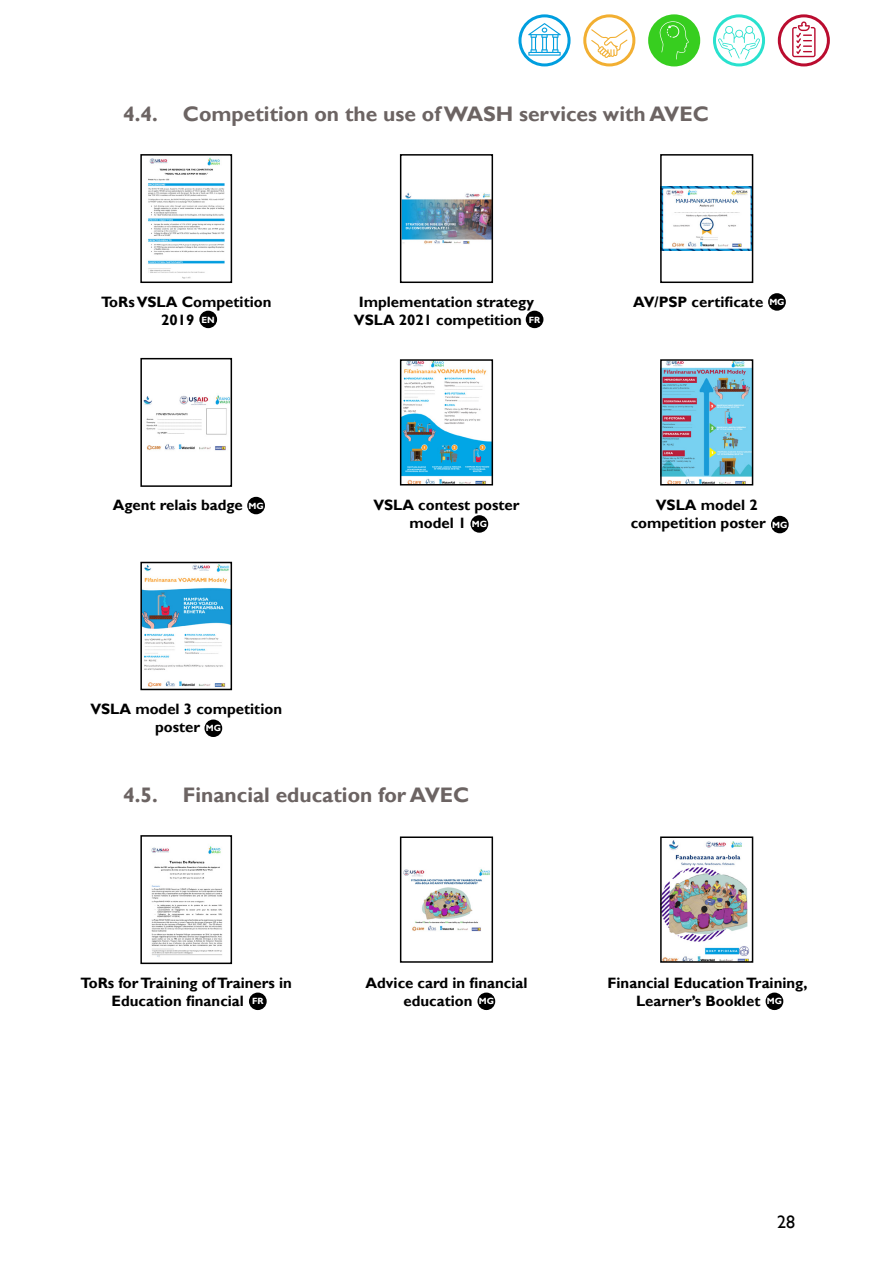
<style>
.page{position:relative;width:893px;height:1263px;background:#fff}
.page>*{position:absolute;margin:0;border:0;box-sizing:border-box;transform-origin:0 0}
.t1{font:700 21px "Gill Sans";color:#6c6463}
.t2{font:18px "Gill Sans";color:#000}
.t3{font:700 15px/18px "Gill Sans";color:#000}
.t4{font:700 9px "Gill Sans";color:#fff}
</style>
<div class="page">
<img style="left:148px;top:157px;width:77px;height:122px">
<div style="left:140px;top:154px;width:92px;height:129px;border:2px solid #000"></div>
<img style="left:403px;top:193px;width:87px;height:51px">
<div style="left:400px;top:154px;width:93px;height:129px;border:2px solid #000"></div>
<img style="left:663px;top:186px;width:87px;height:65px">
<div style="left:660px;top:154px;width:93px;height:129px;border:2px solid #000"></div>
<img style="left:143px;top:395px;width:86px;height:56px">
<div style="left:140px;top:358px;width:92px;height:129px;border:2px solid #000"></div>
<img style="left:403px;top:362px;width:87px;height:120px">
<div style="left:400px;top:359px;width:93px;height:126px;border:2px solid #000"></div>
<img style="left:663px;top:362px;width:87px;height:120px">
<div style="left:660px;top:359px;width:93px;height:126px;border:2px solid #000"></div>
<img style="left:143px;top:565px;width:86px;height:122px">
<div style="left:140px;top:562px;width:92px;height:128px;border:2px solid #000"></div>
<img style="left:151px;top:846px;width:72px;height:111px">
<div style="left:140px;top:835px;width:92px;height:129px;border:2px solid #000"></div>
<img style="left:403px;top:869px;width:87px;height:63px">
<div style="left:400px;top:836px;width:93px;height:127px;border:2px solid #000"></div>
<img style="left:663px;top:840px;width:87px;height:120px">
<div style="left:660px;top:836px;width:93px;height:127px;border:2px solid #000"></div>
<svg style="left:520px;top:16px;width:49px;height:49px"></svg>
<div style="left:518px;top:14px;width:53px;height:52px;border:3px solid #009edf;border-radius:50%"></div>
<svg style="left:585px;top:16px;width:49px;height:49px"></svg>
<div style="left:583px;top:14px;width:52px;height:52px;border:3px solid #f2af32;border-radius:50%"></div>
<div style="left:650px;top:16px;width:49px;height:49px;background:#37ce1f;border-radius:50%"></div>
<div style="left:648px;top:14px;width:52px;height:52px;border:3px solid #37ce1f;border-radius:50%"></div>
<svg style="left:714px;top:16px;width:49px;height:49px"></svg>
<div style="left:713px;top:14px;width:52px;height:52px;border:3px solid #29e1ce;border-radius:50%"></div>
<svg style="left:779px;top:16px;width:49px;height:49px"></svg>
<div style="left:778px;top:14px;width:52px;height:52px;border:3px solid #ba0c2f;border-radius:50%"></div>
<svg style="left:528px;top:23px;width:33px;height:33px"></svg>
<svg style="left:718px;top:26px;width:42px;height:34px"></svg>
<svg style="left:591px;top:29px;width:36px;height:29px"></svg>
<svg style="left:659px;top:21px;width:30px;height:38px"></svg>
<svg style="left:792px;top:21px;width:23px;height:36px"></svg>
<div style="left:199px;top:311px;width:18px;height:17px;background:#000;border-radius:50%"></div>
<div style="left:526px;top:311px;width:17px;height:17px;background:#000;border-radius:50%"></div>
<div style="left:768px;top:293px;width:18px;height:18px;background:#000;border-radius:50%"></div>
<div style="left:771px;top:516px;width:18px;height:17px;background:#000;border-radius:50%"></div>
<div style="left:470px;top:515px;width:18px;height:18px;background:#000;border-radius:50%"></div>
<div style="left:247px;top:497px;width:18px;height:17px;background:#000;border-radius:50%"></div>
<div style="left:204px;top:719px;width:18px;height:18px;background:#000;border-radius:50%"></div>
<div style="left:249px;top:992px;width:18px;height:18px;background:#000;border-radius:50%"></div>
<div style="left:477px;top:992px;width:18px;height:18px;background:#000;border-radius:50%"></div>
<div style="left:766px;top:992px;width:17px;height:18px;background:#000;border-radius:50%"></div>
<h1 class="t1" style="left:123px;top:101px;width:587px">4.4. Competition on the use of WASH services with AVEC</h1>
<p class="t3" style="left:161px;top:293px;width:112px;text-indent:-60px">ToRs VSLA Competition<br>2019</p>
<p class="t3" style="left:354px;top:293px;width:182px;text-indent:5px">Implementation strategy<br>VSLA 2021 competition</p>
<p class="t3" style="left:633px;top:293px;width:132px">AV/PSP certificate</p>
<p class="t4" style="left:769px;top:297px;width:17px">MG</p>
<p class="t4" style="left:202px;top:314px;width:15px">EN</p>
<p class="t4" style="left:529px;top:314px;width:13px">FR</p>
<p class="t3" style="left:113px;top:497px;width:131px">Agent relais badge</p>
<p class="t3" style="left:410px;top:497px;width:112px;text-indent:-36px">VSLA contest poster model 1</p>
<p class="t3" style="left:631px;top:497px;width:137px;text-indent:25px">VSLA model 2 competition poster</p>
<p class="t4" style="left:248px;top:500px;width:17px">MG</p>
<p class="t4" style="left:472px;top:519px;width:17px">MG</p>
<p class="t4" style="left:772px;top:519px;width:17px">MG</p>
<p class="t3" style="left:155px;top:700px;width:128px;text-indent:-65px">VSLA model 3 competition poster</p>
<p class="t4" style="left:206px;top:723px;width:17px">MG</p>
<h1 class="t1" style="left:123px;top:782px;width:347px">4.5. Financial education for AVEC</h1>
<p class="t3" style="left:112px;top:974px;width:182px;text-indent:-31px">ToRs for Training of Trainers in<br>Education financial</p>
<p class="t3" style="left:403px;top:974px;width:125px;text-indent:-38px">Advice card in financial education</p>
<p class="t3" style="left:636px;top:974px;width:173px;text-indent:-29px">Financial Education Training,<br>Learner’s Booklet</p>
<p class="t4" style="left:252px;top:996px;width:13px">FR</p>
<p class="t4" style="left:479px;top:996px;width:17px">MG</p>
<p class="t4" style="left:767px;top:996px;width:17px">MG</p>
<p class="t2" style="left:777px;top:1212px;width:19px">28</p>
</div>
